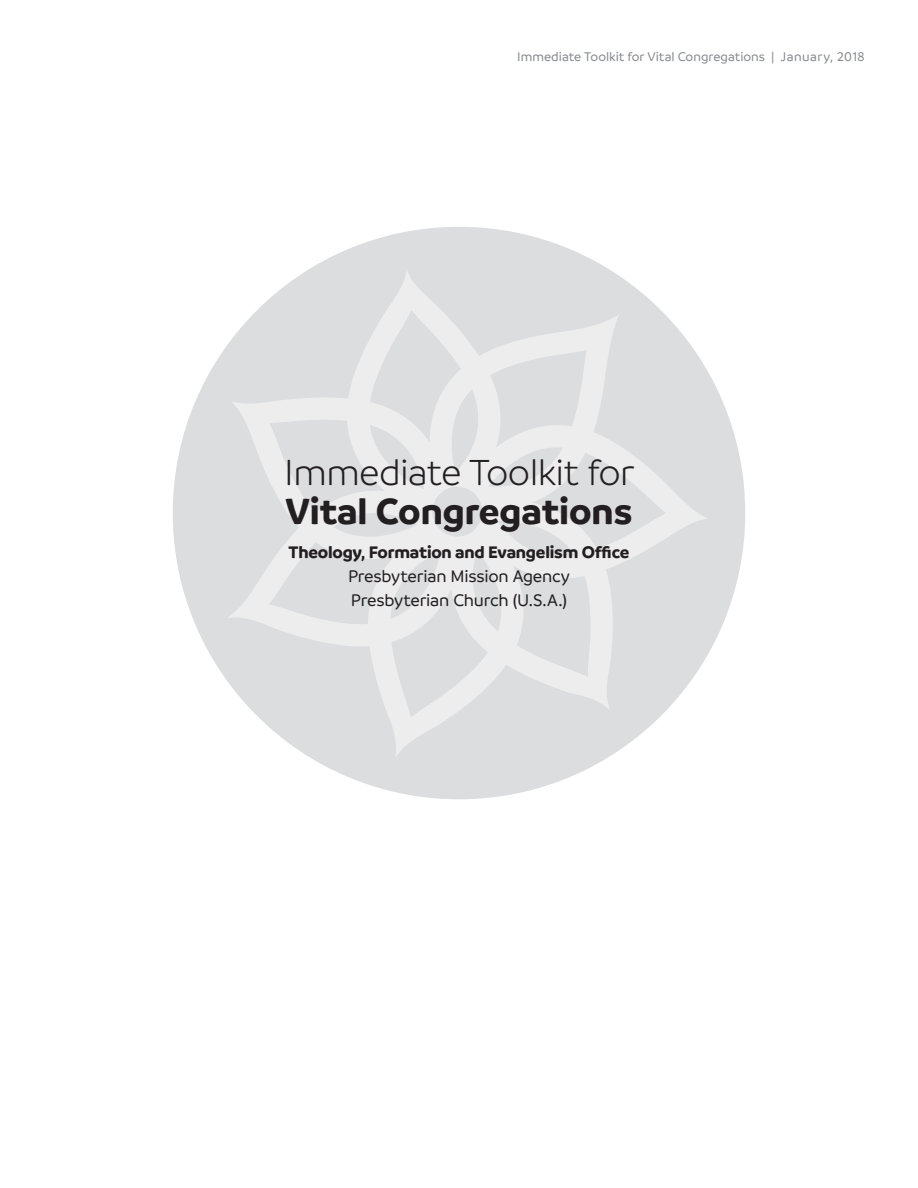
<style>
.page{position:relative;width:918px;height:1188px;background:#fff}
.page>*{position:absolute;margin:0;border:0;box-sizing:border-box;transform-origin:0 0}
.t1{font:300 39px "Branding";letter-spacing:-.015em;color:#231f20}
.t2{font:700 39px "Branding";color:#231f20}
.t3{font:500 18px/24px "Branding";letter-spacing:-.015em;color:#231f20}
.t4{font:700 18px "Branding";letter-spacing:-.01em;color:#231f20}
.t5{font:500 13.5px "Branding";color:#868a8e}
</style>
<div class="page">
<div style="left:173px;top:227px;width:572px;height:572px;background:#dcdddf;border-radius:50%"></div>
<svg style="left:227px;top:269px;width:482px;height:489px"></svg>
<p class="t5" style="left:517px;top:50px;width:349px">Immediate Toolkit for Vital Congregations | January, 2018</p>
<h1 class="t1" style="left:284px;top:452px;width:352px">Immediate Toolkit for</h1>
<h1 class="t2" style="left:285px;top:489px;width:349px">Vital Congregations</h1>
<p class="t4" style="left:289px;top:542px;width:342px">Theology, Formation and Evangelism Office</p>
<p class="t3" style="left:348px;top:565px;width:223px">Presbyterian Mission Agency<br>Presbyterian Church (U.S.A.)</p>
</div>
